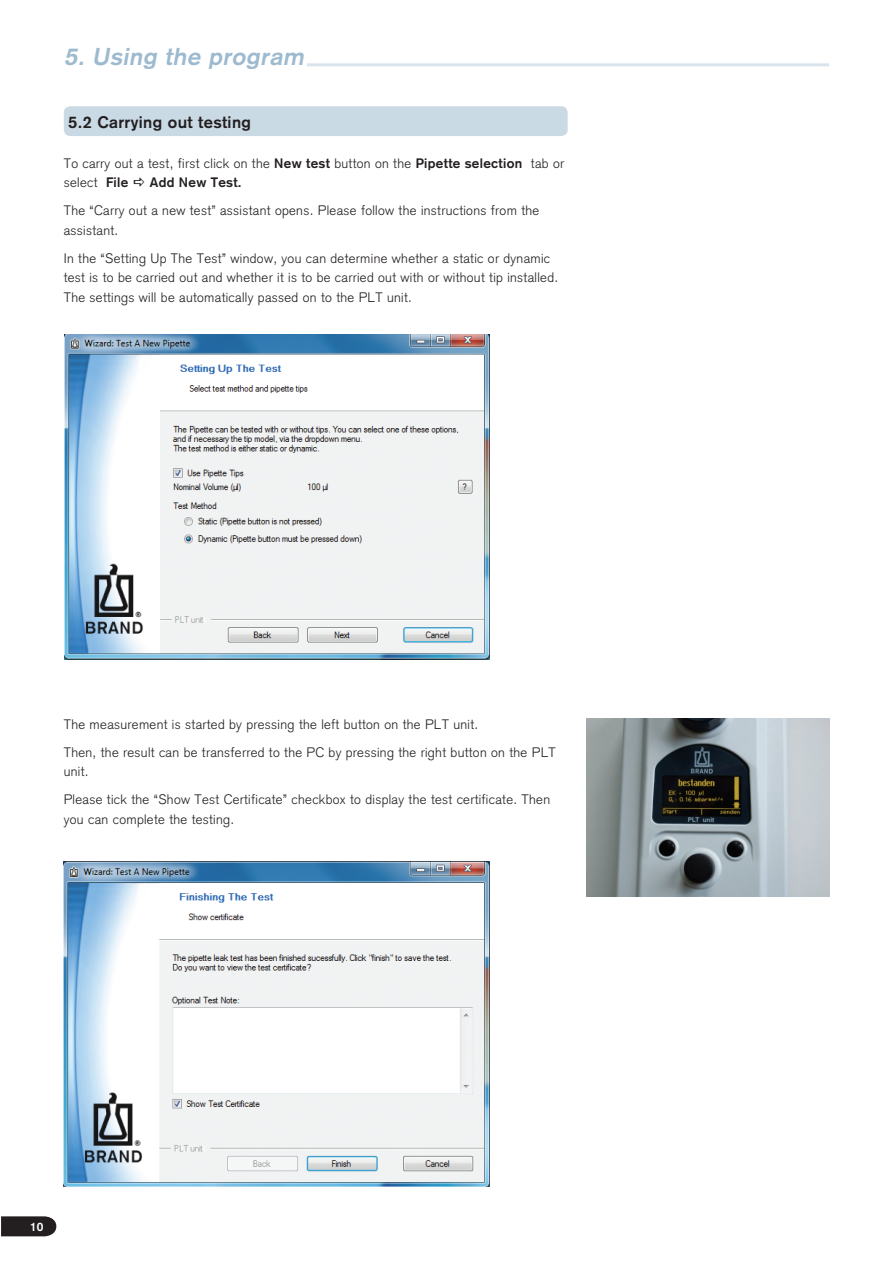
<style>
.page{position:relative;width:893px;height:1263px;background:#fff}
.page>*{position:absolute;margin:0;border:0;box-sizing:border-box;transform-origin:0 0}
.t1{font:italic 700 24px "Akzidenz Grotesk";color:#9dbacf}
.t2{font:700 16.5px "Akzidenz Grotesk";letter-spacing:.025em;color:#231f20}
.t3{font:300 13.5px/19.5px "Akzidenz Grotesk";letter-spacing:.025em;color:#231f20}
.t4{font:700 13.5px "Akzidenz Grotesk";letter-spacing:.025em;color:#231f20}
.t5{font:700 12px "Akzidenz Grotesk";color:#fff}
.s1{font-weight:700}
</style>
<div class="page">
<hr style="left:307px;top:63px;width:522px;height:3px;background:#dae4ec">
<div style="left:64px;top:106px;width:504px;height:30px;background:#cadae5;border-radius:6px"></div>
<img style="left:64px;top:334px;width:425px;height:325px">
<img style="left:586px;top:718px;width:243px;height:179px">
<img style="left:64px;top:861px;width:425px;height:326px">
<svg style="left:1px;top:1216px;width:55px;height:20px"></svg>
<h1 class="t1" style="left:64px;top:43px;width:246px">5. Using the program</h1>
<p class="t2" style="left:68px;top:112px;width:184px">5.2 Carrying out testing</p>
<p class="t3" style="left:64px;top:153px;width:502px">To carry out a test, first click on the <span class="s1">New test</span> button on the <span class="s1">Pipette selection</span> tab or select <span class="s1">File</span></p>
<p class="t4" style="left:150px;top:175px;width:93px">Add New Test.</p>
<p class="t3" style="left:64px;top:201px;width:477px">The “Carry out a new test” assistant opens. Please follow the instructions from the assistant.</p>
<p class="t3" style="left:64px;top:248px;width:496px">In the “Setting Up The Test” window, you can determine whether a static or dynamic test is to be carried out and whether it is to be carried out with or without tip installed.<br>The settings will be automatically passed on to the PLT unit.</p>
<p class="t3" style="left:64px;top:710px;width:493px;line-height:28px">The measurement is started by pressing the left button on the PLT unit.<br>Then, the result can be transferred to the PC by pressing the right button on the PLT</p>
<p class="t3" style="left:64px;top:757px;width:488px;line-height:28px">unit.<br>Please tick the “Show Test Certificate” checkbox to display the test certificate. Then</p>
<p class="t3" style="left:64px;top:809px;width:172px">you can complete the testing.</p>
<p class="t5" style="left:30px;top:1220px;width:15px">10</p>
</div>
